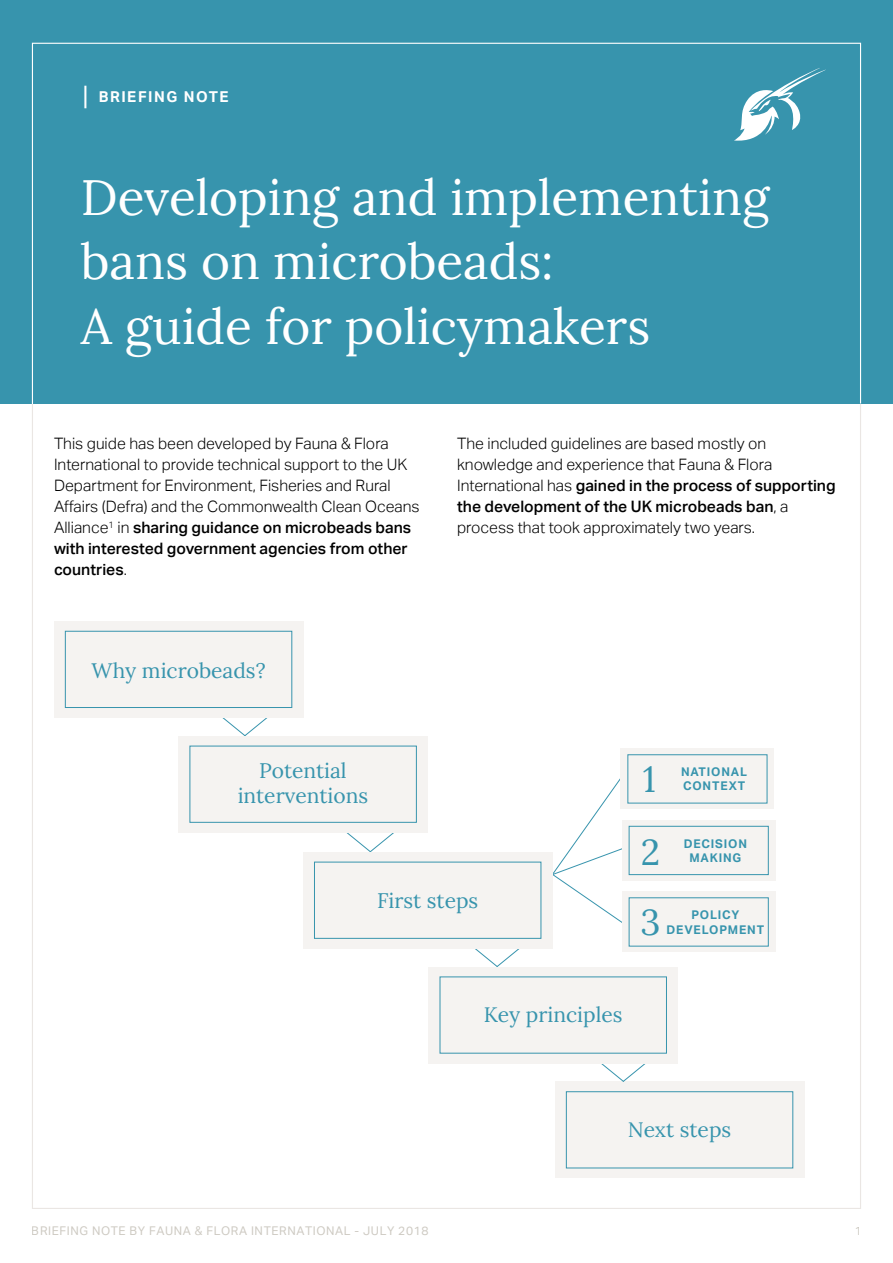
<style>
.page{position:relative;width:893px;height:1263px;background:#fff}
.page>*{position:absolute;margin:0;border:0;box-sizing:border-box;transform-origin:0 0}
.t1{font:49.5px/64.5px "Lora";color:#fff}
.t2{font:36px "Lora";color:#3794ad}
.t3{font:21px/25.2px "Lora";color:#3794ad;text-align:center}
.t4{font:300 15.75px/21px "Aktiv Grotesk";color:#000}
.t5{font:700 15px "Aktiv Grotesk";letter-spacing:.1em;color:#fff}
.t6{font:12px "Aktiv Grotesk";letter-spacing:.05em;color:#ada79a}
.t7{font:700 12px "Aktiv Grotesk";letter-spacing:.07em;color:#3794ad}
.s1{font-size:26.25px}
.s2{font-weight:500}
</style>
<div class="page">
<svg style="left:552px;top:773px;width:70px;height:152px"></svg>
<div style="left:555px;top:1082px;width:249px;height:96px;background:#f5f3f1"></div>
<div style="left:566px;top:1091px;width:227px;height:77px;border:1px solid #3794ad"></div>
<svg style="left:346px;top:832px;width:49px;height:20px"></svg>
<svg style="left:473px;top:948px;width:49px;height:19px"></svg>
<svg style="left:599px;top:1063px;width:49px;height:19px"></svg>
<svg style="left:220px;top:717px;width:49px;height:19px"></svg>
<div style="left:0;top:0;width:893px;height:404px;background:#3794ad"></div>
<svg style="left:31px;top:42px;width:831px;height:363px"></svg>
<svg style="left:734px;top:68px;width:92px;height:75px"></svg>
<div style="left:54px;top:621px;width:249px;height:96px;background:#f5f3f1"></div>
<div style="left:65px;top:631px;width:227px;height:77px;border:1px solid #3794ad"></div>
<div style="left:179px;top:736px;width:249px;height:96px;background:#f5f3f1"></div>
<div style="left:190px;top:746px;width:227px;height:77px;border:1px solid #3794ad"></div>
<div style="left:303px;top:852px;width:249px;height:96px;background:#f5f3f1"></div>
<div style="left:314px;top:862px;width:227px;height:77px;border:1px solid #3794ad"></div>
<div style="left:621px;top:748px;width:153px;height:61px;background:#f5f3f1"></div>
<div style="left:627px;top:754px;width:140px;height:49px;border:1px solid #3794ad"></div>
<div style="left:622px;top:820px;width:153px;height:61px;background:#f5f3f1"></div>
<div style="left:629px;top:826px;width:140px;height:49px;border:1px solid #3794ad"></div>
<div style="left:622px;top:891px;width:153px;height:61px;background:#f5f3f1"></div>
<div style="left:629px;top:897px;width:140px;height:49px;border:1px solid #3794ad"></div>
<div style="left:429px;top:967px;width:249px;height:96px;background:#f5f3f1"></div>
<p class="t5" style="left:84px;top:88px;width:147px"><span class="s1">|</span> BRIEFING NOTE</p>
<h1 class="t1" style="left:81px;top:162px;width:690px">Developing and implementing bans on microbeads:<br>A guide for policymakers</h1>
<p class="t4" style="left:54px;top:433px;width:367px">This guide has been developed by Fauna &amp; Flora International to provide technical support to the UK Department for Environment, Fisheries and Rural Affairs (Defra) and the Commonwealth Clean Oceans Alliance<sup>1</sup> in <span class="s2">sharing guidance on microbeads bans with interested government agencies from other countries</span>.</p>
<p class="t4" style="left:457px;top:433px;width:380px">The included guidelines are based mostly on knowledge and experience that Fauna &amp; Flora International has <span class="s2">gained in the process of supporting the development of the UK microbeads ban</span>, a process that took approximately two years.</p>
<h3 class="t3" style="left:92px;top:656px;width:176px">Why microbeads?</h3>
<h3 class="t3" style="left:238px;top:757px;width:132px">Potential interventions</h3>
<h3 class="t3" style="left:377px;top:886px;width:103px">First steps</h3>
<h2 class="t2" style="left:643px;top:752px;width:15px">1</h2>
<p class="t7" style="left:681px;top:765px;width:68px">NATIONAL</p>
<p class="t7" style="left:683px;top:779px;width:64px">CONTEXT</p>
<h2 class="t2" style="left:641px;top:824px;width:21px">2</h2>
<p class="t7" style="left:684px;top:837px;width:65px">DECISION</p>
<p class="t7" style="left:689px;top:851px;width:53px">MAKING</p>
<h2 class="t2" style="left:641px;top:895px;width:22px">3</h2>
<p class="t7" style="left:691px;top:908px;width:49px">POLICY</p>
<p class="t7" style="left:666px;top:922px;width:99px">DEVELOPMENT</p>
<h3 class="t3" style="left:484px;top:1001px;width:140px">Key principles</h3>
<h3 class="t3" style="left:628px;top:1116px;width:105px">Next steps</h3>
<p class="t6" style="left:32px;top:1224px;width:398px">BRIEFING NOTE BY FAUNA &amp; FLORA INTERNATIONAL - JULY 2018</p>
<p class="t6" style="left:854px;top:1224px;width:9px">1</p>
</div>
